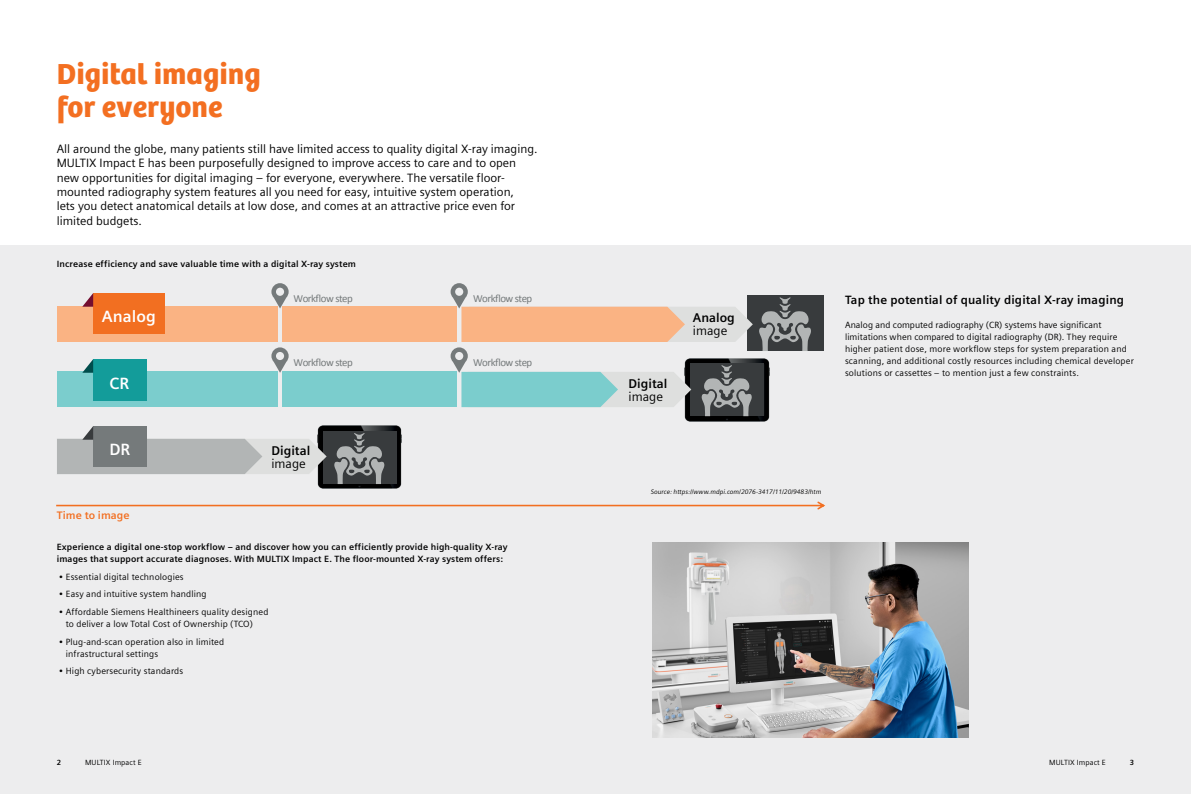
<style>
.page{position:relative;width:1191px;height:794px;background:#fff}
.page>*{position:absolute;margin:0;border:0;box-sizing:border-box;transform-origin:0 0}
.t1{font:30px/33px "SH Bree Headline Regular";color:#f36f21}
.t2{font:700 16.3px "Siemens Sans";color:#fff}
.t3{font:700 12.7px "Siemens Sans";letter-spacing:.005em;color:#000}
.t4{font:12.7px "Siemens Sans";color:#000}
.t5{font:12px/14.4px "Siemens Sans";color:#000}
.t6{font:700 12px "Siemens Sans";letter-spacing:.015em;color:#000}
.t7{font:10.9px "Calibri";letter-spacing:-.045em;color:#757a7b}
.t8{font:700 10.9px "Siemens Sans";color:#f26f21}
.t9{font:9px/12px "Siemens Sans";letter-spacing:.015em;color:#000}
.t10{font:700 9px/12px "Siemens Sans";letter-spacing:.015em;color:#000}
.t11{font:7.5px "Siemens Sans";letter-spacing:.015em;color:#000}
.t12{font:700 7.5px "Siemens Sans";color:#000}
.t13{font:italic 6.5px "Siemens Sans";color:#000}
</style>
<div class="page">
<div style="left:0;top:246px;width:1191px;height:548px;background:#ededee"></div>
<img style="left:652px;top:542px;width:317px;height:195px">
<div style="left:57px;top:372px;width:221px;height:35px;background:#7bcdcd"></div>
<div style="left:282px;top:372px;width:175px;height:35px;background:#7bcdcd"></div>
<div style="left:57px;top:307px;width:221px;height:35px;background:#fab383"></div>
<img style="left:317px;top:425px;width:85px;height:63px">
<div style="left:323px;top:431px;width:73px;height:53px;background:#383b3d"></div>
<svg style="left:334px;top:433px;width:50px;height:51px"></svg>
<div style="left:747px;top:296px;width:76px;height:55px;background:#383b3d"></div>
<svg style="left:759px;top:297px;width:52px;height:54px"></svg>
<img style="left:685px;top:358px;width:84px;height:63px">
<div style="left:690px;top:364px;width:73px;height:52px;background:#383b3d"></div>
<div style="left:93px;top:293px;width:72px;height:41px;background:#f26f21"></div>
<svg style="left:82px;top:293px;width:11px;height:14px"></svg>
<div style="left:93px;top:359px;width:54px;height:42px;background:#139c9a"></div>
<svg style="left:82px;top:359px;width:11px;height:14px"></svg>
<svg style="left:57px;top:426px;width:270px;height:48px"></svg>
<svg style="left:271px;top:283px;width:18px;height:25px"></svg>
<svg style="left:271px;top:347px;width:18px;height:26px"></svg>
<svg style="left:56px;top:501px;width:769px;height:8px"></svg>
<div style="left:282px;top:307px;width:175px;height:35px;background:#fab383"></div>
<svg style="left:450px;top:283px;width:303px;height:133px"></svg>
<h1 class="t1" style="left:57px;top:56px;width:206px">Digital imaging for everyone</h1>
<p class="t5" style="left:57px;top:141px;width:482px">All around the globe, many patients still have limited access to quality digital X-ray imaging.<br>MULTIX Impact E has been purposefully designed to improve access to care and to open new opportunities for digital imaging – for everyone, everywhere. The versatile floor&shy;mounted radiography system features all you need for easy, intuitive system operation,<br>lets you detect anatomical details at low dose, and comes at an attractive price even for limited budgets.</p>
<p class="t10" style="left:57px;top:258px;width:301px">Increase efficiency and save valuable time with a digital X-ray system</p>
<h2 class="t2" style="left:102px;top:307px;width:55px">Analog</h2>
<h2 class="t2" style="left:109px;top:374px;width:21px">CR</h2>
<h2 class="t2" style="left:109px;top:440px;width:22px">DR</h2>
<p class="t8" style="left:57px;top:509px;width:74px">Time to image</p>
<p class="t7" style="left:293px;top:291px;width:61px">Workflow step</p>
<p class="t7" style="left:473px;top:291px;width:61px">Workflow step</p>
<p class="t7" style="left:293px;top:355px;width:61px">Workflow step</p>
<p class="t7" style="left:473px;top:355px;width:61px">Workflow step</p>
<h3 class="t3" style="left:271px;top:443px;width:40px">Digital</h3>
<h3 class="t4" style="left:271px;top:456px;width:36px">image</h3>
<p class="t10" style="left:57px;top:540px;width:452px">Experience a digital one-stop workflow – and discover how you can efficiently provide high-quality X-ray images that support accurate diagnoses. With MULTIX Impact E. The floor-mounted X-ray system offers:</p>
<p class="t9" style="left:59px;top:570px;width:126px">• Essential digital technologies</p>
<p class="t9" style="left:59px;top:588px;width:149px">• Easy and intuitive system handling</p>
<p class="t9" style="left:66px;top:606px;width:204px;text-indent:-7px">• Affordable Siemens Healthineers quality designed to deliver a low Total Cost of Ownership (TCO)</p>
<p class="t9" style="left:66px;top:635px;width:160px;text-indent:-7px">• Plug-and-scan operation also in limited infrastructural settings</p>
<p class="t9" style="left:59px;top:665px;width:126px">• High cybersecurity standards</p>
<h3 class="t3" style="left:628px;top:376px;width:40px">Digital</h3>
<h3 class="t4" style="left:628px;top:389px;width:36px">image</h3>
<h3 class="t3" style="left:693px;top:310px;width:43px">Analog</h3>
<h3 class="t4" style="left:693px;top:323px;width:36px">image</h3>
<h3 class="t6" style="left:845px;top:293px;width:281px">Tap the potential of quality digital X-ray imaging</h3>
<p class="t9" style="left:845px;top:319px;width:290px">Analog and computed radiography (CR) systems have significant limitations when compared to digital radiography (DR). They require higher patient dose, more workflow steps for system preparation and scanning, and additional costly resources including chemical developer solutions or cassettes – to mention just a few constraints.</p>
<p class="t13" style="left:651px;top:488px;width:172px">Source: https://www.mdpi.com/2076-3417/11/20/9483/htm</p>
<p class="t12" style="left:57px;top:758px;width:6px">2</p>
<p class="t11" style="left:85px;top:758px;width:58px">MULTIX Impact E</p>
<p class="t11" style="left:1049px;top:758px;width:58px">MULTIX Impact E</p>
<p class="t12" style="left:1130px;top:758px;width:6px">3</p>
</div>
